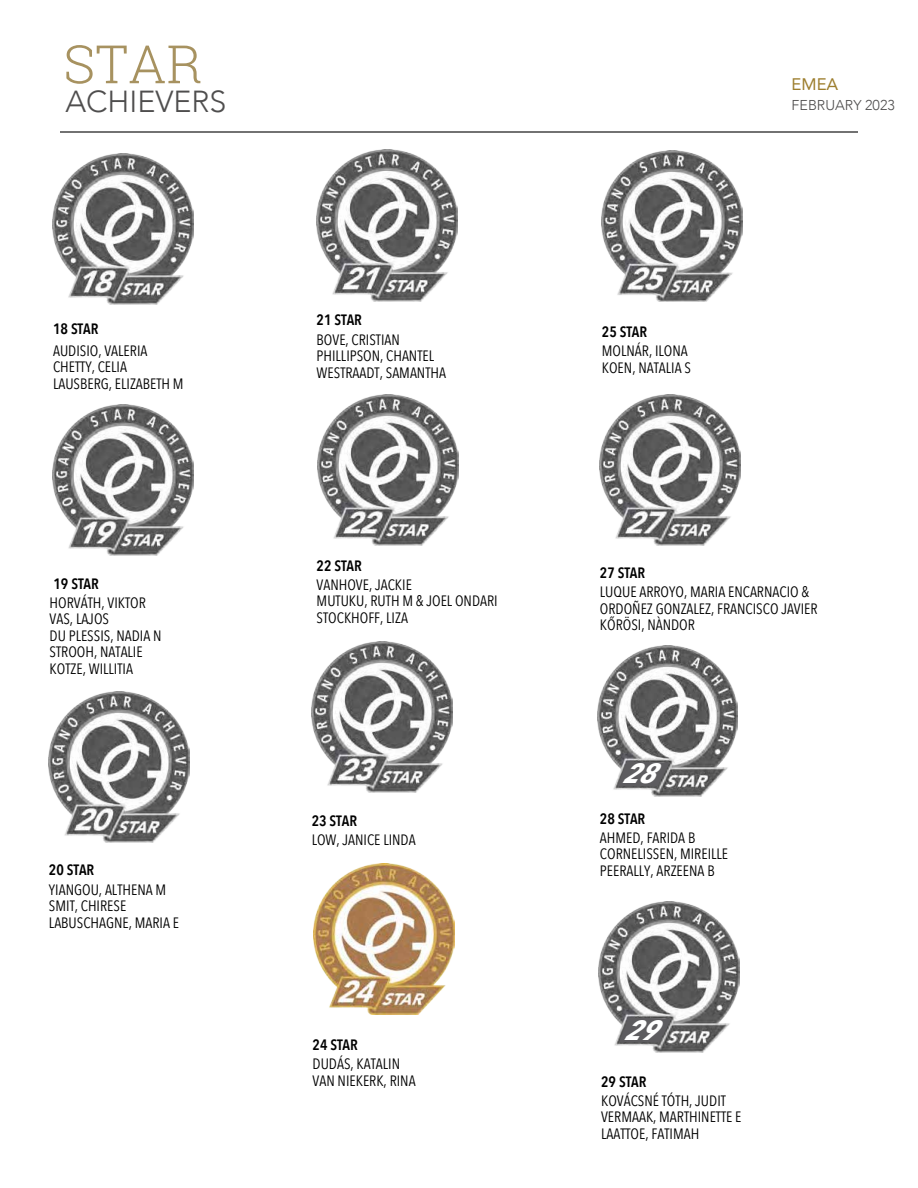
<style>
.page{position:relative;width:918px;height:1188px;background:#fff}
.page>*{position:absolute;margin:0;border:0;box-sizing:border-box;transform-origin:0 0}
.t1{font:300 52.95px "Roboto Slab";color:#a79260}
.t2{font:300 30.3px "Avenir";color:#4f4e4e}
.t3{font:italic 700 27.9px "Avenir Next Condensed";color:#fff;scale:1.11 1}
.t4{font:16.65px "Avenir";color:#9d7e2e}
.t5{font:15px/16.5px "Avenir Next Condensed";color:#000}
.t6{font:600 15px "Avenir Next Condensed";color:#000}
.t7{font:300 14.25px "Avenir";color:#4e4d4d}
</style>
<div class="page">
<img style="left:599px;top:902px;width:141px;height:151px">
<svg style="left:619px;top:1017px;width:52px;height:25px"></svg>
<img style="left:597px;top:646px;width:141px;height:151px">
<svg style="left:617px;top:761px;width:53px;height:25px"></svg>
<img style="left:600px;top:395px;width:141px;height:151px">
<img style="left:317px;top:150px;width:140px;height:151px">
<img style="left:317px;top:394px;width:141px;height:152px">
<img style="left:312px;top:642px;width:141px;height:151px">
<img style="left:53px;top:405px;width:140px;height:151px">
<img style="left:52px;top:153px;width:141px;height:151px">
<img style="left:49px;top:691px;width:141px;height:152px">
<img style="left:602px;top:151px;width:141px;height:151px">
<img style="left:313px;top:864px;width:141px;height:151px">
<hr style="left:61px;top:131px;width:797px;height:2px;background:#727272">
<h1 class="t1" style="left:64px;top:28px;width:140px">STAR</h1>
<h2 class="t2" style="left:65px;top:83px;width:162px">ACHIEVERS</h2>
<p class="t6" style="left:53px;top:316px;width:47px">18 STAR</p>
<p class="t5" style="left:53px;top:341px;width:132px">AUDISIO, VALERIA<br>CHETTY, CELIA<br>LAUSBERG, ELIZABETH M</p>
<p class="t6" style="left:53px;top:570px;width:47px">19 STAR</p>
<p class="t5" style="left:50px;top:594px;width:113px">HORVÁTH, VIKTOR<br>VAS, LAJOS<br>DU PLESSIS, NADIA N<br>STROOH, NATALIE<br>KOTZE, WILLITIA</p>
<p class="t6" style="left:49px;top:857px;width:47px">20 STAR</p>
<p class="t5" style="left:49px;top:880px;width:132px">YIANGOU, ALTHENA M<br>SMIT, CHIRESE<br>LABUSCHAGNE, MARIA E</p>
<p class="t6" style="left:317px;top:307px;width:47px">21 STAR</p>
<p class="t5" style="left:317px;top:331px;width:131px">BOVE, CRISTIAN<br>PHILLIPSON, CHANTEL<br>WESTRAADT, SAMANTHA</p>
<p class="t6" style="left:317px;top:552px;width:47px">22 STAR</p>
<p class="t5" style="left:317px;top:576px;width:183px">VANHOVE, JACKIE<br>MUTUKU, RUTH M &amp; JOEL ONDARI<br>STOCKHOFF, LIZA</p>
<p class="t6" style="left:312px;top:807px;width:47px">23 STAR</p>
<p class="t5" style="left:312px;top:831px;width:105px">LOW, JANICE LINDA</p>
<p class="t6" style="left:313px;top:1032px;width:47px">24 STAR</p>
<p class="t5" style="left:313px;top:1055px;width:105px">DUDÁS, KATALIN<br>VAN NIEKERK, RINA</p>
<p class="t6" style="left:602px;top:319px;width:47px">25 STAR</p>
<p class="t5" style="left:602px;top:342px;width:91px">MOLNÁR, ILONA<br>KOEN, NATALIA S</p>
<p class="t4" style="left:792px;top:71px;width:48px">EMEA</p>
<p class="t7" style="left:792px;top:97px;width:105px">FEBRUARY 2023</p>
<p class="t6" style="left:600px;top:560px;width:47px">27 STAR</p>
<p class="t5" style="left:600px;top:583px;width:219px">LUQUE ARROYO, MARIA ENCARNACIO &amp;<br>ORDOÑEZ GONZALEZ, FRANCISCO JAVIER<br>KŐRÖSI, NÀNDOR</p>
<h3 class="t3" style="left:623px;top:757px;width:43px">28</h3>
<p class="t6" style="left:600px;top:806px;width:47px">28 STAR</p>
<p class="t5" style="left:600px;top:829px;width:130px">AHMED, FARIDA B<br>CORNELISSEN, MIREILLE<br>PEERALLY, ARZEENA B</p>
<h3 class="t3" style="left:624px;top:1013px;width:43px">29</h3>
<p class="t6" style="left:601px;top:1068px;width:47px">29 STAR</p>
<p class="t5" style="left:601px;top:1092px;width:142px">KOVÁCSNÉ TÓTH, JUDIT<br>VERMAAK, MARTHINETTE E<br>LAATTOE, FATIMAH</p>
</div>
